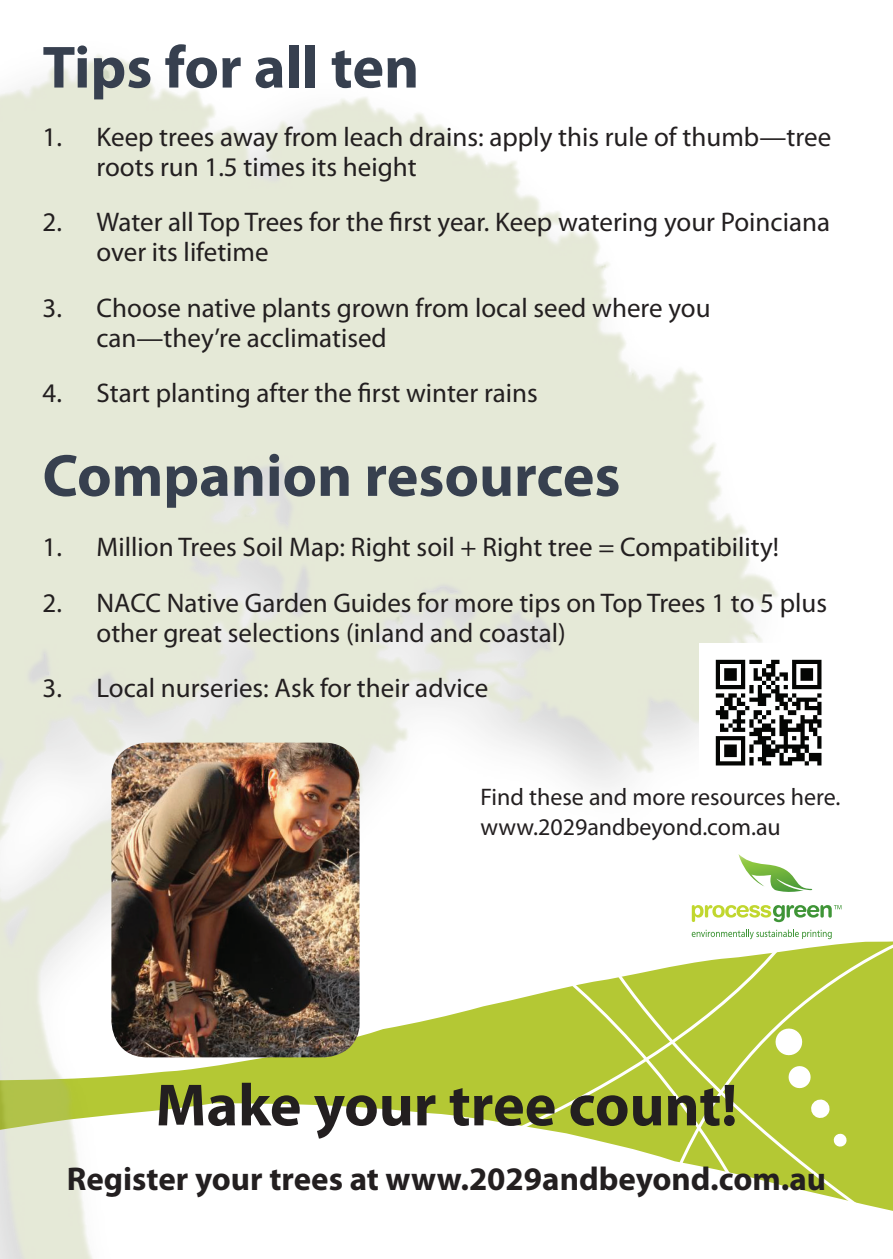
<style>
.page{position:relative;width:893px;height:1259px;background:#fff}
.page>*{position:absolute;margin:0;border:0;box-sizing:border-box;transform-origin:0 0}
.t1{font:700 60px "Myriad Pro";color:#37404f}
.t2{font:700 60px "Myriad Pro";color:#231f20}
.t3{font:700 33px "Myriad Pro";color:#231f20}
.t4{font:27px/30px "Myriad Pro";color:#231f20}
.t5{font:24px/30px "Myriad Pro";color:#231f20}
</style>
<div class="page">
<div style="left:850px;top:941px;width:43px;height:256px;background:#b4c834"></div>
<img style="left:804px;top:889px;width:46px;height:312px">
<img style="left:0;top:54px;width:804px;height:1205px">
<img style="left:700px;top:644px;width:122px;height:136px">
<img style="left:111px;top:742px;width:249px;height:315px">
<svg style="left:738px;top:854px;width:74px;height:38px"></svg>
<svg style="left:692px;top:929px;width:140px;height:10px"></svg>
<svg style="left:692px;top:905px;width:149px;height:17px"></svg>
<h1 class="t1" style="left:43px;top:28px;width:378px">Tips for all ten</h1>
<p class="t4" style="left:97px;top:121px;width:736px;text-indent:-54px">1. Keep trees away from leach drains: apply this rule of thumb—tree roots run 1.5 times its height</p>
<p class="t4" style="left:97px;top:207px;width:735px;text-indent:-54px">2. Water all Top Trees for the first year. Keep watering your Poinciana over its lifetime</p>
<p class="t4" style="left:97px;top:292px;width:615px;text-indent:-54px">3. Choose native plants grown from local seed where you can—they’re acclimatised</p>
<p class="t4" style="left:43px;top:378px;width:497px">4. Start planting after the first winter rains</p>
<h1 class="t1" style="left:43px;top:436px;width:579px">Companion resources</h1>
<p class="t4" style="left:43px;top:532px;width:738px">1. Million Trees Soil Map: Right soil + Right tree = Compatibility!</p>
<p class="t4" style="left:97px;top:587px;width:732px;text-indent:-54px">2. NACC Native Garden Guides for more tips on Top Trees 1 to 5 plus other great selections (inland and coastal)</p>
<p class="t4" style="left:43px;top:673px;width:447px">3. Local nurseries: Ask for their advice</p>
<p class="t5" style="left:480px;top:781px;width:361px">Find these and more resources here. www.2029andbeyond.com.au</p>
<h1 class="t2" style="left:156px;top:1066px;width:583px">Make your tree count!</h1>
<p class="t3" style="left:67px;top:1157px;width:761px">Register your trees at www.2029andbeyond.com.au</p>
</div>
